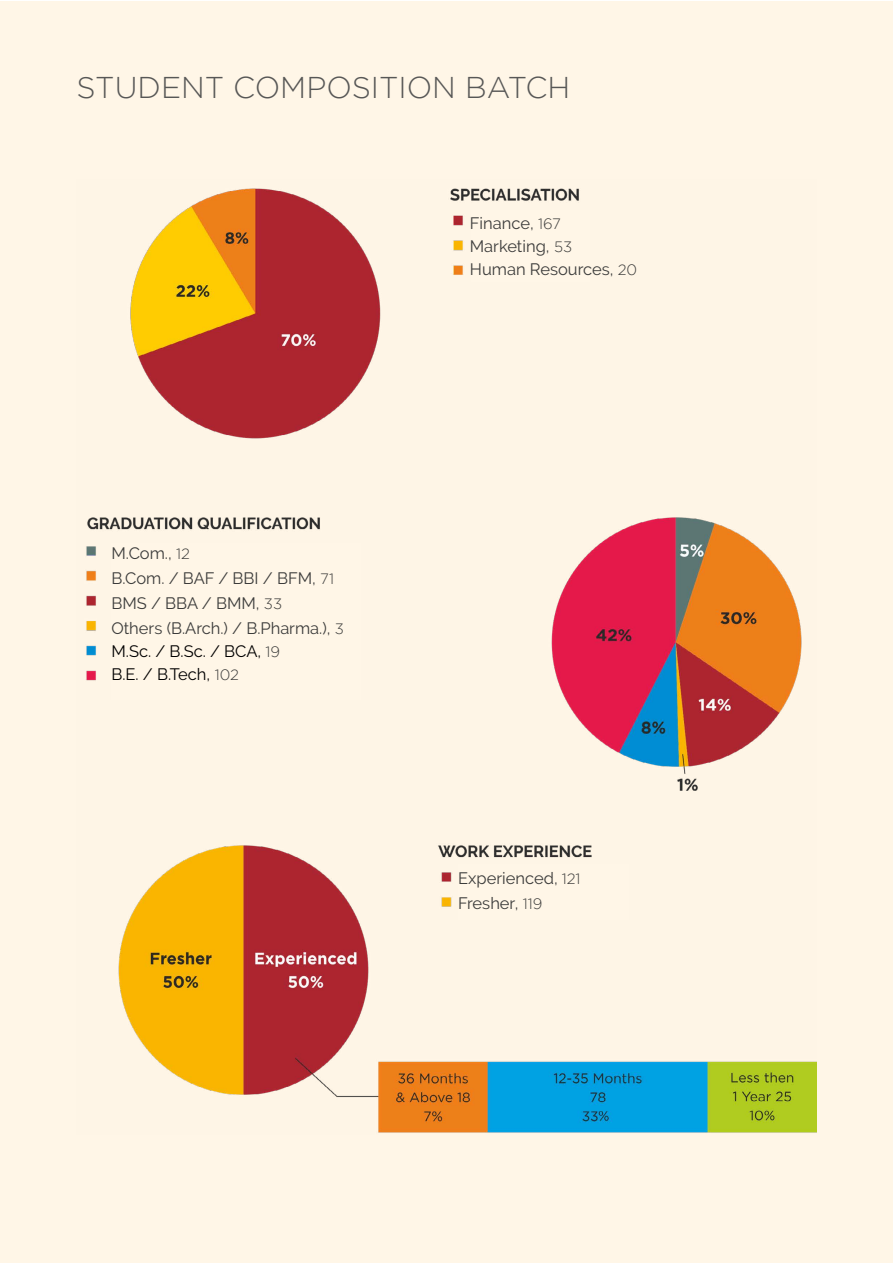
<style>
.page{position:relative;width:893px;height:1263px;background:#fff}
.page>*{position:absolute;margin:0;border:0;box-sizing:border-box;transform-origin:0 0}
.t1{font:300 30px "Gotham";color:#575756}
.t2{font:16.5px/24.9px "Raleway";color:#3c3c3b}
.t3{font:16.5px/23.1px "Raleway";color:#000}
.s1{font-family:"Gotham";font-weight:300;font-size:15px}
.s2{font-family:"Gotham";font-weight:300;font-size:15px;color:#3c3c3b}
</style>
<div class="page">
<div style="left:0;top:1px;width:893px;height:1262px;background:#fff6e7"></div>
<img style="left:86px;top:188px;width:730px;height:945px">
<svg style="left:471px;top:210px;width:119px;height:72px"></svg>
<svg style="left:458px;top:864px;width:170px;height:55px"></svg>
<svg style="left:111px;top:543px;width:250px;height:156px"></svg>
<h1 class="t1" style="left:77px;top:71px;width:495px">STUDENT COMPOSITION BATCH</h1>
<p class="t2" style="left:111px;top:540px;width:234px">M.Com., <span class="s1">12<br></span>B.Com. / BAF / BBI / BFM, <span class="s1">71<br></span>BMS / BBA / BMM, <span class="s1">33<br></span>Others (B.Arch.) / B.Pharma.), <span class="s1">3</span></p>
<p class="t3" style="left:111px;top:639px;width:170px">M.Sc. / B.Sc. / BCA, <span class="s2">19<br></span>B.E. / B.Tech, <span class="s2">102</span></p>
<p class="t2" style="left:470px;top:212px;width:169px;line-height:22.8px">Finance, <span class="s1">167<br></span>Marketing, <span class="s1">53<br></span>Human Resources, <span class="s1">20</span></p>
<p class="t2" style="left:458px;top:865px;width:124px">Experienced, <span class="s1">121<br></span>Fresher, <span class="s1">119</span></p>
</div>
